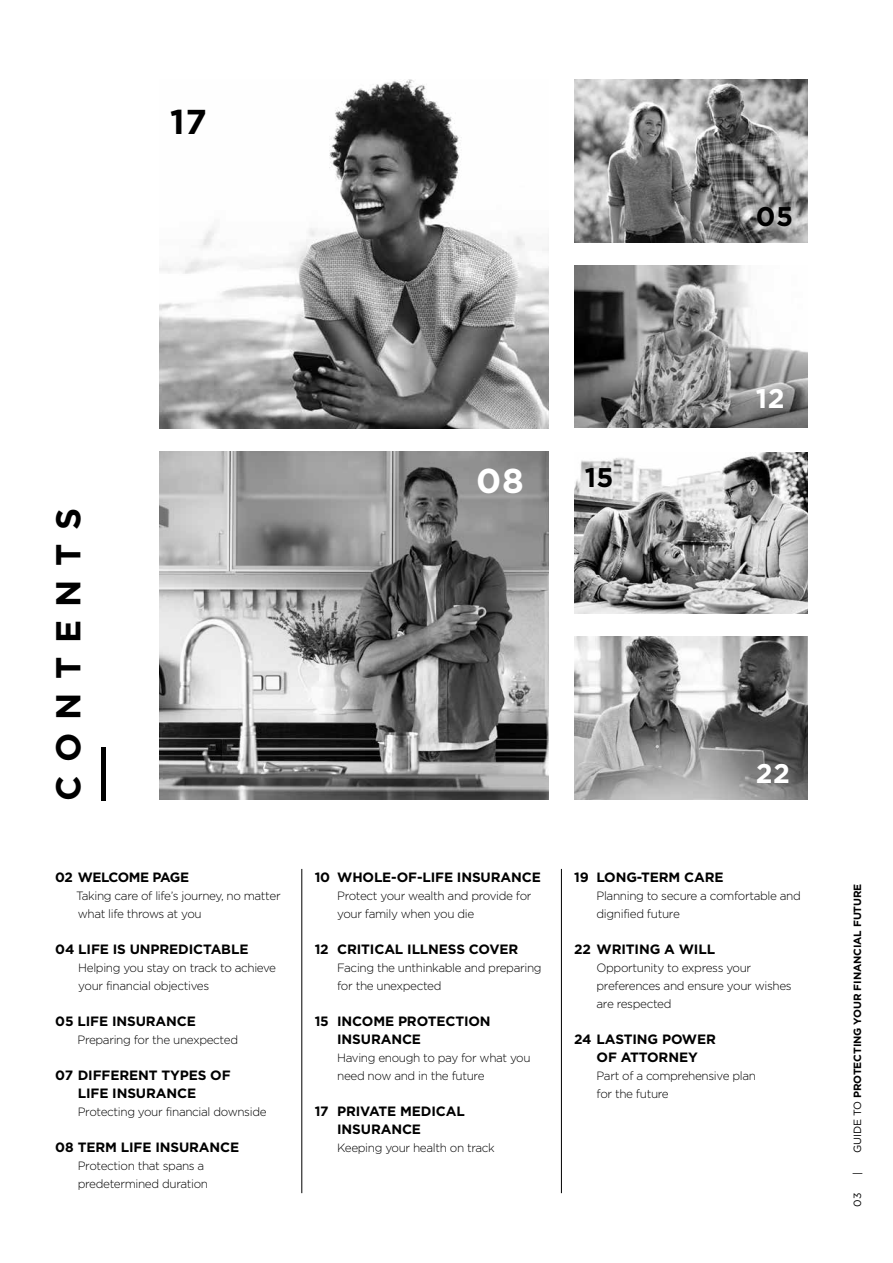
<style>
.page{position:relative;width:893px;height:1263px;background:#fff}
.page>*{position:absolute;margin:0;border:0;box-sizing:border-box;transform-origin:0 0}
.t1{font:700 34.5px "Gotham HTF";letter-spacing:.39em;color:#000}
.t2{font:700 34.5px "Gotham HTF";color:#fff}
.t3{font:700 27px "Gotham HTF";color:#000}
.t4{font:700 27px "Gotham HTF";color:#fff}
.t5{font:700 13.5px/18px "Gotham HTF";letter-spacing:-.01em;color:#000}
.t6{font:700 13.5px "Gotham HTF";letter-spacing:-.035em;color:#000}
.t7{font:300 12px/18px "Gotham HTF";letter-spacing:-.03em;color:#000}
.t8{font:700 10.5px "Gotham HTF";letter-spacing:-.01em;color:#000}
.t9{font:10.5px "Gotham HTF";color:#000}
.s1{font-weight:400}
</style>
<div class="page">
<img style="left:159px;top:451px;width:390px;height:348px">
<img style="left:574px;top:265px;width:234px;height:163px">
<img style="left:574px;top:637px;width:234px;height:162px">
<hr style="left:102px;top:747px;width:4px;height:54px;background:#000">
<hr style="left:302px;top:869px;width:1px;height:324px;background:#000">
<hr style="left:561px;top:869px;width:1px;height:324px;background:#000">
<img style="left:574px;top:452px;width:234px;height:162px">
<img style="left:574px;top:80px;width:234px;height:162px">
<img style="left:159px;top:80px;width:390px;height:348px">
<h1 class="t1" style="left:170px;top:101px;width:38px">17</h1>
<h2 class="t3" style="left:756px;top:201px;width:39px">05</h2>
<h1 class="t1" style="left:48px;top:801px;width:294px;rotate:-90deg">CONTENTS</h1>
<p class="t6" style="left:55px;top:869px;width:135px">02 WELCOME PAGE</p>
<p class="t7" style="left:76px;top:887px;width:206px">Taking care of life’s journey, no matter what life throws at you</p>
<p class="t5" style="left:55px;top:940px;width:195px">04 LIFE IS UNPREDICTABLE</p>
<p class="t7" style="left:78px;top:959px;width:199px">Helping you stay on track to achieve your financial objectives</p>
<p class="t5" style="left:55px;top:1012px;width:142px">05 LIFE INSURANCE</p>
<p class="t7" style="left:78px;top:1031px;width:162px">Preparing for the unexpected</p>
<p class="t5" style="left:78px;top:1066px;width:154px;text-indent:-22px">07 DIFFERENT TYPES OF<br>LIFE INSURANCE</p>
<p class="t7" style="left:78px;top:1103px;width:190px">Protecting your financial downside</p>
<p class="t5" style="left:55px;top:1138px;width:185px">08 TERM LIFE INSURANCE</p>
<p class="t7" style="left:78px;top:1157px;width:132px">Protection that spans a predetermined duration</p>
<h1 class="t2" style="left:476px;top:461px;width:49px">08</h1>
<h2 class="t3" style="left:585px;top:462px;width:30px">15</h2>
<h2 class="t4" style="left:756px;top:382px;width:30px">12</h2>
<h2 class="t4" style="left:756px;top:758px;width:36px">22</h2>
<p class="t5" style="left:315px;top:868px;width:228px">10 WHOLE-OF-LIFE INSURANCE</p>
<p class="t7" style="left:337px;top:887px;width:196px">Protect your wealth and provide for your family when you die</p>
<p class="t5" style="left:315px;top:940px;width:205px">12 CRITICAL ILLNESS COVER</p>
<p class="t7" style="left:337px;top:959px;width:206px">Facing the unthinkable and preparing for the unexpected</p>
<p class="t5" style="left:337px;top:1012px;width:155px;text-indent:-22px">15 INCOME PROTECTION<br>INSURANCE</p>
<p class="t7" style="left:337px;top:1049px;width:195px">Having enough to pay for what you need now and in the future</p>
<p class="t5" style="left:337px;top:1102px;width:129px;text-indent:-22px">17 PRIVATE MEDICAL<br>INSURANCE</p>
<p class="t7" style="left:337px;top:1139px;width:159px">Keeping your health on track</p>
<p class="t5" style="left:574px;top:868px;width:151px">19 LONG-TERM CARE</p>
<p class="t7" style="left:597px;top:887px;width:206px">Planning to secure a comfortable and dignified future</p>
<p class="t5" style="left:574px;top:940px;width:143px">22 WRITING A WILL</p>
<p class="t7" style="left:597px;top:959px;width:197px">Opportunity to express your preferences and ensure your wishes are respected</p>
<p class="t5" style="left:574px;top:1030px;width:143px;text-align:center">24 LASTING POWER<br>OF ATTORNEY</p>
<p class="t7" style="left:597px;top:1067px;width:161px">Part of a comprehensive plan for the future</p>
<p class="t8" style="left:851px;top:1153px;width:271px;rotate:-90deg"><span class="s1">GUIDE TO</span> PROTECTING YOUR FINANCIAL FUTURE</p>
<p class="t9" style="left:851px;top:1175px;width:5px;rotate:-90deg">|</p>
<p class="t9" style="left:851px;top:1207px;width:15px;rotate:-90deg">03</p>
</div>
